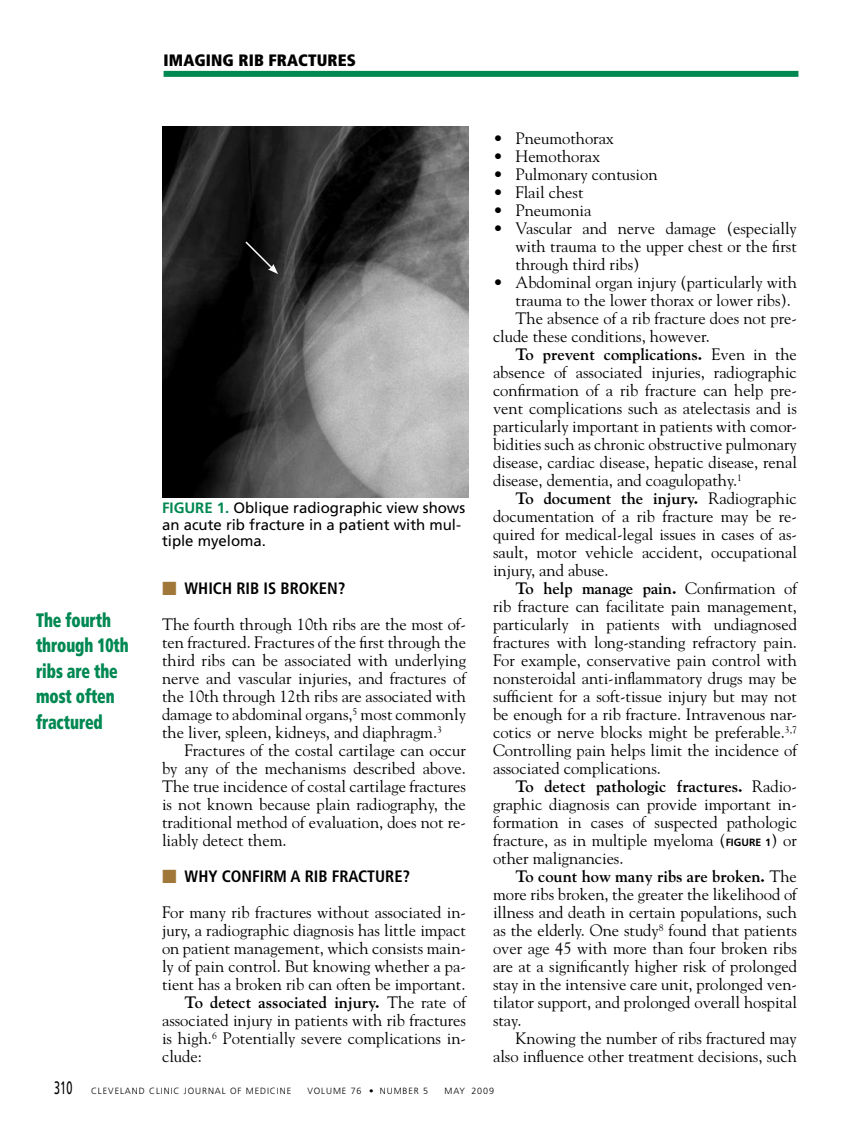
<style>
.page{position:relative;width:851px;height:1134px;background:#fff}
.page>*{position:absolute;margin:0;border:0;box-sizing:border-box;transform-origin:0 0}
.t1{font:900 condensed 19.5px/25.5px "Frutiger LT Std";letter-spacing:-.005em;color:#008852;scale:.8 1}
.t2{font:16.5px/18px "Goudy Std";color:#000;text-align:justify}
.t3{font:700 16.5px "Goudy Std";color:#000}
.t4{font:700 condensed 16.5px "Frutiger LT Std";color:#000}
.t5{font:900 condensed 16.5px "Frutiger LT Std";letter-spacing:.01em;color:#000}
.t6{font:15px/16.5px "Frutiger LT Std";color:#000}
.t7{font:700 15px "Frutiger LT Std";color:#008852}
.t8{font:300 9px "Frutiger LT Std";letter-spacing:.1em;color:#000}
.s1{font-weight:700;color:#008852}
.s2{font-family:"Universal Std Newswith Comm Pi";font-weight:400;font-stretch:normal;color:#a17739}
.s3{font-weight:400}
.s4{font-family:"Frutiger LT Std";font-weight:700;font-size:10.5px}
.s5{font-weight:400;font-size:18px}
</style>
<div class="page">
<div style="left:164px;top:71px;width:634px;height:6px;background:#008852"></div>
<img style="left:162px;top:126px;width:306px;height:371px">
<svg style="left:244px;top:240px;width:34px;height:34px"></svg>
<p class="t1" style="left:36px;top:607px;width:117px">The fourth through 10th ribs are the most often fractured</p>
<p class="t5" style="left:164px;top:51px;width:194px">Imaging Rib Fractures</p>
<p class="t6" style="left:162px;top:500px;width:305px;text-indent:55px"><span class="s1">1.</span> Oblique radiographic view shows an acute rib fracture in a patient with mul&shy;tiple myeloma.</p>
<p class="t7" style="left:162px;top:499px;width:10px">FIGURE</p>
<p class="t4" style="left:162px;top:578px;width:185px"><span class="s2">■</span> WHICH RIB IS BROKEN?</p>
<p class="t2" style="left:162px;top:615px;width:306px">The fourth through 10th ribs are the most of&shy;ten fractured. Fractures of the first through the third ribs can be associated with underlying nerve and vascular injuries, and fractures of the 10th through 12th ribs are associated with damage to abdominal organs,<sup>5</sup> most commonly the liver, spleen, kidneys, and diaphragm.<sup>3</sup></p>
<p class="t2" style="left:162px;top:741px;width:305px;text-indent:23px">Fractures of the costal cartilage can occur by any of the mechanisms described above.<br>The true incidence of costal cartilage fractures is not known because plain radiography, the traditional method of evaluation, does not re&shy;liably detect them.</p>
<p class="t4" style="left:162px;top:867px;width:250px"><span class="s2">■</span> WHY CONFIRM A RIB FRACTURE?</p>
<p class="t2" style="left:162px;top:903px;width:305px">For many rib fractures without associated in-</p>
<p class="t2" style="left:162px;top:921px;width:305px">jury, a radiographic diagnosis has little impact</p>
<p class="t2" style="left:162px;top:939px;width:305px">on patient management, which consists main-</p>
<p class="t2" style="left:162px;top:957px;width:305px">ly of pain control. But knowing whether a pa-</p>
<p class="t2" style="left:162px;top:975px;width:305px">tient has a broken rib can often be important.</p>
<p class="t3" style="left:185px;top:992px;width:284px">To detect associated injury. <span class="s3">The rate of</span></p>
<p class="t2" style="left:162px;top:1011px;width:305px">associated injury in patients with rib fractures</p>
<p class="t2" style="left:162px;top:1029px;width:305px">is high.<sup>6</sup> Potentially severe complications in-</p>
<p class="t2" style="left:162px;top:1047px;width:41px">clude:</p>
<p class="t2" style="left:493px;top:129px;width:123px">• Pneumothorax</p>
<p class="t2" style="left:493px;top:147px;width:109px">• Hemothorax</p>
<p class="t2" style="left:493px;top:165px;width:166px">• Pulmonary contusion</p>
<p class="t2" style="left:493px;top:183px;width:92px">• Flail chest</p>
<p class="t2" style="left:493px;top:201px;width:100px">• Pneumonia</p>
<p class="t2" style="left:515px;top:219px;width:283px;text-indent:-23px">• Vascular and nerve damage (especially with trauma to the upper chest or the first through third ribs)</p>
<p class="t2" style="left:493px;top:273px;width:305px">• Abdominal organ injury (particularly with</p>
<p class="t2" style="left:515px;top:291px;width:277px">trauma to the lower thorax or lower ribs).</p>
<p class="t2" style="left:515px;top:309px;width:283px">The absence of a rib fracture does not pre-</p>
<p class="t2" style="left:493px;top:327px;width:218px">clude these conditions, however.</p>
<p class="t3" style="left:515px;top:344px;width:283px">To prevent complications. <span class="s3">Even in the</span></p>
<p class="t2" style="left:493px;top:363px;width:305px">absence of associated injuries, radiographic</p>
<p class="t2" style="left:493px;top:381px;width:305px">confirmation of a rib fracture can help pre-</p>
<p class="t2" style="left:493px;top:399px;width:305px">vent complications such as atelectasis and is</p>
<p class="t2" style="left:493px;top:417px;width:305px">particularly important in patients with comor-</p>
<p class="t2" style="left:493px;top:435px;width:305px">bidities such as chronic obstructive pulmonary</p>
<p class="t2" style="left:493px;top:453px;width:305px">disease, cardiac disease, hepatic disease, renal</p>
<p class="t2" style="left:493px;top:471px;width:250px">disease, dementia, and coagulopathy.<sup>1</sup></p>
<p class="t3" style="left:515px;top:488px;width:283px">To document the injury. <span class="s3">Radiographic</span></p>
<p class="t2" style="left:493px;top:507px;width:305px">documentation of a rib fracture may be re-</p>
<p class="t2" style="left:493px;top:525px;width:305px">quired for medical-legal issues in cases of as-</p>
<p class="t2" style="left:493px;top:543px;width:305px">sault, motor vehicle accident, occupational</p>
<p class="t2" style="left:493px;top:561px;width:117px">injury, and abuse.</p>
<p class="t3" style="left:515px;top:578px;width:284px">To help manage pain. <span class="s3">Confirmation of</span></p>
<p class="t2" style="left:493px;top:597px;width:305px">rib fracture can facilitate pain management,</p>
<p class="t2" style="left:493px;top:615px;width:305px">particularly in patients with undiagnosed</p>
<p class="t2" style="left:493px;top:633px;width:305px">fractures with long-standing refractory pain.</p>
<p class="t2" style="left:493px;top:651px;width:305px">For example, conservative pain control with</p>
<p class="t2" style="left:493px;top:669px;width:305px">nonsteroidal anti-inflammatory drugs may be</p>
<p class="t2" style="left:493px;top:687px;width:305px">sufficient for a soft-tissue injury but may not</p>
<p class="t2" style="left:493px;top:705px;width:305px">be enough for a rib fracture. Intravenous nar-</p>
<p class="t2" style="left:493px;top:723px;width:305px">cotics or nerve blocks might be preferable.<sup>3,7</sup></p>
<p class="t2" style="left:493px;top:741px;width:306px">Controlling pain helps limit the incidence of</p>
<p class="t2" style="left:493px;top:759px;width:169px">associated complications.</p>
<p class="t3" style="left:515px;top:776px;width:283px">To detect pathologic fractures. <span class="s3">Radio-</span></p>
<p class="t2" style="left:493px;top:795px;width:305px">graphic diagnosis can provide important in-</p>
<p class="t2" style="left:493px;top:813px;width:305px">formation in cases of suspected pathologic</p>
<p class="t2" style="left:493px;top:831px;width:305px">fracture, as in multiple myeloma (<span class="s4">FIGURE 1</span>) or</p>
<p class="t2" style="left:493px;top:849px;width:132px">other malignancies.</p>
<p class="t3" style="left:515px;top:866px;width:283px">To count how many ribs are broken. <span class="s3">The</span></p>
<p class="t2" style="left:493px;top:885px;width:306px">more ribs broken, the greater the likelihood of</p>
<p class="t2" style="left:493px;top:903px;width:305px">illness and death in certain populations, such</p>
<p class="t2" style="left:493px;top:921px;width:305px">as the elderly. One study<sup>8</sup> found that patients</p>
<p class="t2" style="left:493px;top:939px;width:305px">over age 45 with more than four broken ribs</p>
<p class="t2" style="left:493px;top:957px;width:305px">are at a significantly higher risk of prolonged</p>
<p class="t2" style="left:493px;top:975px;width:305px">stay in the intensive care unit, prolonged ven-</p>
<p class="t2" style="left:493px;top:993px;width:305px">tilator support, and prolonged overall hospital</p>
<p class="t2" style="left:493px;top:1011px;width:30px">stay.</p>
<p class="t2" style="left:515px;top:1029px;width:283px">Knowing the number of ribs fractured may</p>
<p class="t2" style="left:493px;top:1047px;width:305px">also influence other treatment decisions, such</p>
<p class="t8" style="left:54px;top:1085px;width:239px"><span class="s5">310</span> CLEVELAND CLINIC JOURNAL OF MEDICINE</p>
<p class="t8" style="left:307px;top:1085px;width:122px">VOLUME 76 • NUMBER 5</p>
<p class="t8" style="left:444px;top:1085px;width:51px">MAY 2009</p>
</div>
